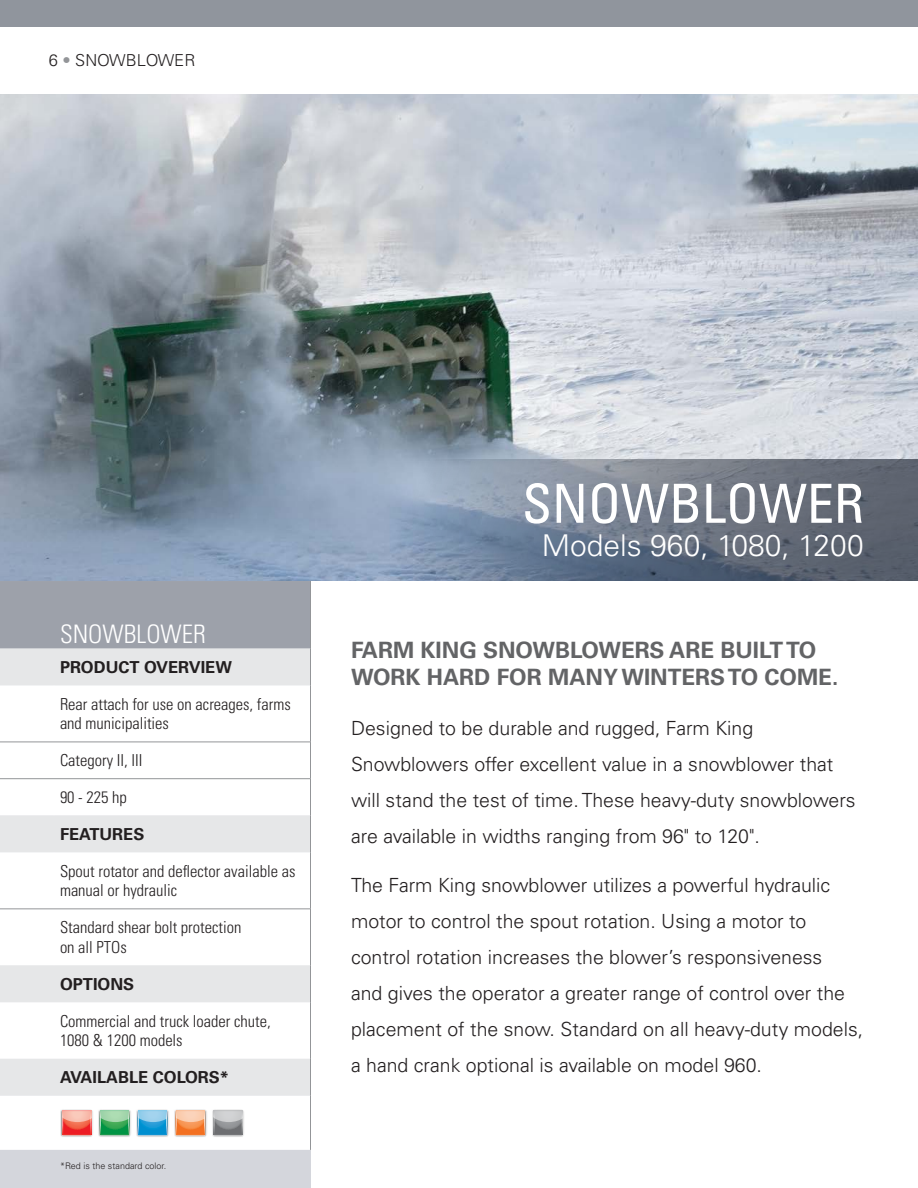
<style>
.page{position:relative;width:918px;height:1188px;background:#fff}
.page>*{position:absolute;margin:0;border:0;box-sizing:border-box;transform-origin:0 0}
.t1{font:condensed 54px "Univers LT Std";color:#fff}
.t2{font:300 30px "Univers LT Std";color:#fff}
.t3{font:300 condensed 25.5px "Univers LT Std";color:#fff}
.t4{font:700 22.5px/27px "Univers LT Std";color:#636466}
.t5{font:300 19.5px/36px "Univers LT Std";color:#231f20}
.t6{font:300 condensed 16.5px/19.8px "Univers LT Std";color:#231f20}
.t7{font:700 16.5px "Univers LT Std";color:#231f20}
.t8{font:300 16.5px "Univers LT Std";color:#231f20}
.t9{font:300 9px "Univers LT Std";color:#231f20}
.s1{color:#939598}
</style>
<div class="page">
<div style="left:0;top:579px;width:311px;height:609px;background:#d4d6dc"></div>
<div style="left:0;top:581px;width:310px;height:67px;background:#9da1aa"></div>
<div style="left:0;top:649px;width:310px;height:36px;background:#e6e7e8"></div>
<svg style="left:0;top:685px;width:310px;height:465px;background:#f8f8f8"></svg>
<hr style="left:0;top:742px;width:54px;height:1px;background:#939598">
<hr style="left:54px;top:742px;width:257px;height:1px;background:#939598">
<hr style="left:0;top:778px;width:54px;height:1px;background:#939598">
<hr style="left:54px;top:778px;width:257px;height:1px;background:#939598">
<hr style="left:0;top:909px;width:54px;height:1px;background:#939598">
<hr style="left:54px;top:909px;width:257px;height:1px;background:#939598">
<hr style="left:310px;top:581px;width:1px;height:68px;background:#939598">
<hr style="left:310px;top:649px;width:1px;height:36px;background:#939598">
<hr style="left:310px;top:685px;width:1px;height:57px;background:#939598">
<hr style="left:310px;top:742px;width:1px;height:37px;background:#939598">
<hr style="left:310px;top:779px;width:1px;height:36px;background:#939598">
<hr style="left:310px;top:815px;width:1px;height:37px;background:#939598">
<hr style="left:310px;top:852px;width:1px;height:57px;background:#939598">
<hr style="left:310px;top:909px;width:1px;height:56px;background:#939598">
<hr style="left:310px;top:965px;width:1px;height:37px;background:#939598">
<hr style="left:310px;top:1002px;width:1px;height:57px;background:#939598">
<hr style="left:310px;top:1059px;width:1px;height:37px;background:#939598">
<hr style="left:310px;top:1096px;width:1px;height:54px;background:#939598">
<img style="left:60px;top:1108px;width:34px;height:29px">
<svg style="left:62px;top:1110px;width:30px;height:26px"></svg>
<img style="left:98px;top:1108px;width:34px;height:29px">
<svg style="left:100px;top:1110px;width:30px;height:26px"></svg>
<img style="left:136px;top:1108px;width:33px;height:29px">
<svg style="left:138px;top:1110px;width:29px;height:26px"></svg>
<img style="left:173px;top:1108px;width:34px;height:29px">
<svg style="left:175px;top:1110px;width:30px;height:26px"></svg>
<img style="left:211px;top:1108px;width:34px;height:29px">
<svg style="left:213px;top:1110px;width:30px;height:26px"></svg>
<img style="left:0;top:94px;width:918px;height:486px">
<div style="left:0;top:0;width:918px;height:27px;background:#90959d"></div>
<svg style="left:342px;top:459px;width:576px;height:121px;background:#748092"></svg>
<p class="t8" style="left:49px;top:50px;width:148px">6 <span class="s1">•</span> SNOWBLOWER</p>
<h3 class="t3" style="left:60px;top:618px;width:147px">SNOWBLOWER</h3>
<p class="t7" style="left:60px;top:657px;width:173px">PRODUCT OVERVIEW</p>
<p class="t6" style="left:60px;top:694px;width:232px">Rear attach for use on acreages, farms and municipalities</p>
<p class="t6" style="left:60px;top:751px;width:84px">Category II, III</p>
<p class="t6" style="left:60px;top:787px;width:68px">90 - 225 hp</p>
<p class="t7" style="left:60px;top:824px;width:86px">FEATURES</p>
<p class="t6" style="left:60px;top:861px;width:237px">Spout rotator and deflector available as manual or hydraulic</p>
<p class="t6" style="left:60px;top:917px;width:183px">Standard shear bolt protection on all PTOs</p>
<p class="t7" style="left:60px;top:974px;width:76px">OPTIONS</p>
<p class="t6" style="left:60px;top:1011px;width:212px">Commercial and truck loader chute,<br>1080 &amp; 1200 models</p>
<p class="t7" style="left:60px;top:1068px;width:171px">AVAILABLE COLORS*</p>
<p class="t9" style="left:60px;top:1160px;width:108px">*Red is the standard color.</p>
<h1 class="t1" style="left:522px;top:469px;width:344px">SNOWBLOWER</h1>
<h2 class="t2" style="left:542px;top:527px;width:324px">Models 960, 1080, 1200</h2>
<p class="t4" style="left:351px;top:637px;width:489px">FARM KING SNOWBLOWERS ARE BUILT TO<br>WORK HARD FOR MANY WINTERS TO COME.</p>
<p class="t5" style="left:351px;top:710px;width:506px">Designed to be durable and rugged, Farm King Snowblowers offer excellent value in a snowblower that will stand the test of time. These heavy-duty snowblowers are available in widths ranging from 96" to 120".</p>
<p class="t5" style="left:351px;top:867px;width:514px">The Farm King snowblower utilizes a powerful hydraulic motor to control the spout rotation. Using a motor to control rotation increases the blower’s responsiveness<br>and gives the operator a greater range of control over the placement of the snow. Standard on all heavy-duty models, a hand crank optional is available on model 960.</p>
</div>
